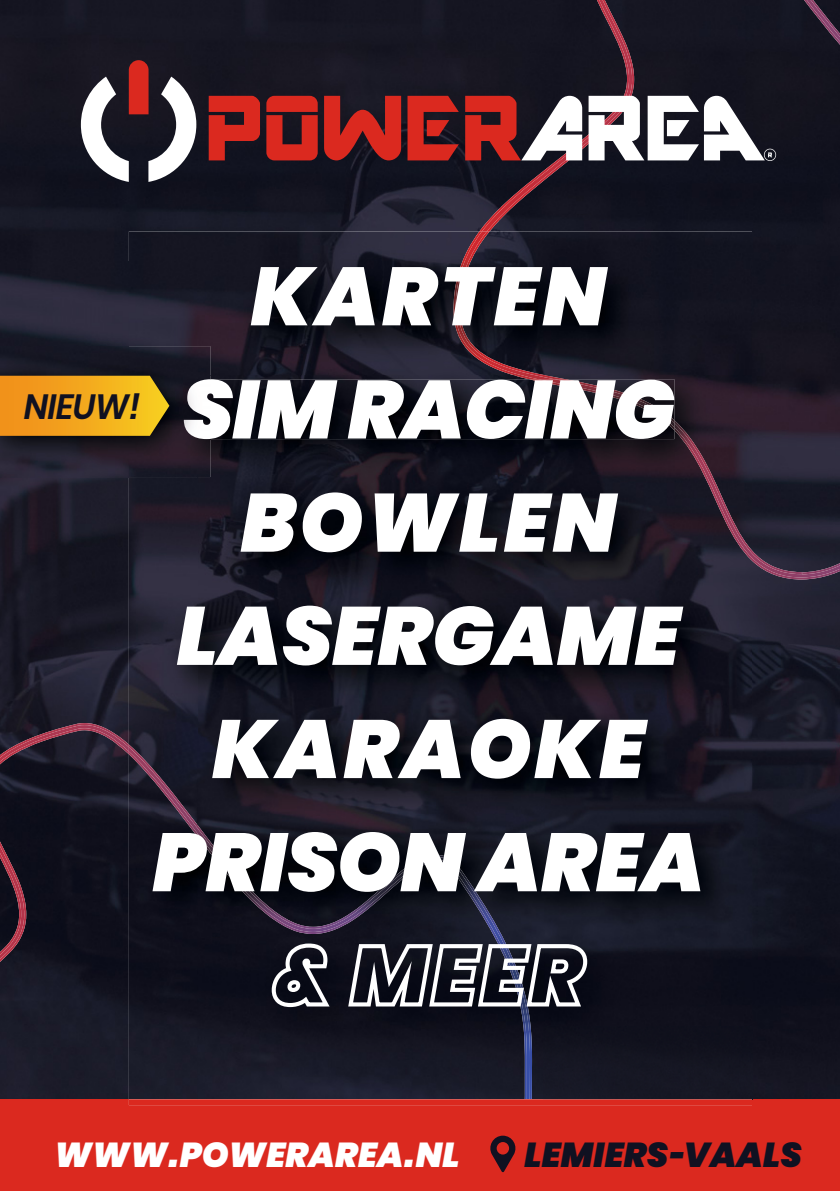
<style>
.page{position:relative;width:840px;height:1191px;background:#fff}
.page>*{position:absolute;margin:0;border:0;box-sizing:border-box;transform-origin:0 0}
.t1{font:italic 900 82.2px/113.2px "Poppins";color:#fff;text-align:center}
.t2{font:italic 600 35px "Poppins";letter-spacing:-.025em;color:#101121;scale:.96 1}
.t3{font:italic 900 34.6px "Poppins";color:#fff}
.t4{font:italic 900 34.6px "Poppins";color:#101121}
</style>
<div class="page">
<img style="left:0;top:0;width:479px;height:261px">
<img style="left:0;top:261px;width:129px;height:216px">
<img style="left:751px;top:579px;width:88px;height:520px">
<img style="left:0;top:477px;width:197px;height:267px">
<svg style="left:479px;top:0;width:360px;height:579px;background:#1b1724"></svg>
<svg style="left:0;top:585px;width:129px;height:514px;background:#1c1826"></svg>
<div style="left:0;top:1099px;width:839px;height:92px;background:#db291f"></div>
<svg style="left:81px;top:60px;width:115px;height:122px"></svg>
<svg style="left:208px;top:96px;width:52px;height:64px;background:#9c221f"></svg>
<svg style="left:266px;top:96px;width:51px;height:64px;background:#ab241f"></svg>
<svg style="left:324px;top:96px;width:77px;height:64px;background:#9a2320"></svg>
<svg style="left:407px;top:96px;width:51px;height:64px;background:#9d221f"></svg>
<svg style="left:465px;top:96px;width:117px;height:64px"></svg>
<svg style="left:588px;top:96px;width:187px;height:65px"></svg>
<svg style="left:490px;top:1135px;width:26px;height:37px"></svg>
<img style="left:129px;top:231px;width:324px;height:144px">
<img style="left:197px;top:375px;width:554px;height:724px">
<img style="left:453px;top:231px;width:298px;height:330px">
<img style="left:129px;top:744px;width:402px;height:355px">
<img style="left:129px;top:1099px;width:622px;height:1px">
<img style="left:210px;top:379px;width:464px;height:60px">
<img style="left:528px;top:379px;width:146px;height:51px">
<svg style="left:269px;top:940px;width:62px;height:70px"></svg>
<svg style="left:345px;top:916px;width:244px;height:92px"></svg>
<img style="left:129px;top:346px;width:81px;height:131px">
<img style="left:184px;top:379px;width:26px;height:60px">
<svg style="left:0;top:376px;width:169px;height:60px;background:#e6a01c"></svg>
<p class="t2" style="left:24px;top:382px;width:122px">NIEUW!</p>
<p class="t1" style="left:153px;top:240px;width:553px">KARTEN<br>SIM RACING<br>BOWLEN<br>LASERGAME<br>KARAOKE<br>PRISON AREA</p>
<p class="t3" style="left:55px;top:1130px;width:406px">WWW.POWERAREA.NL</p>
<p class="t4" style="left:524px;top:1130px;width:278px">LEMIERS-VAALS</p>
</div>
